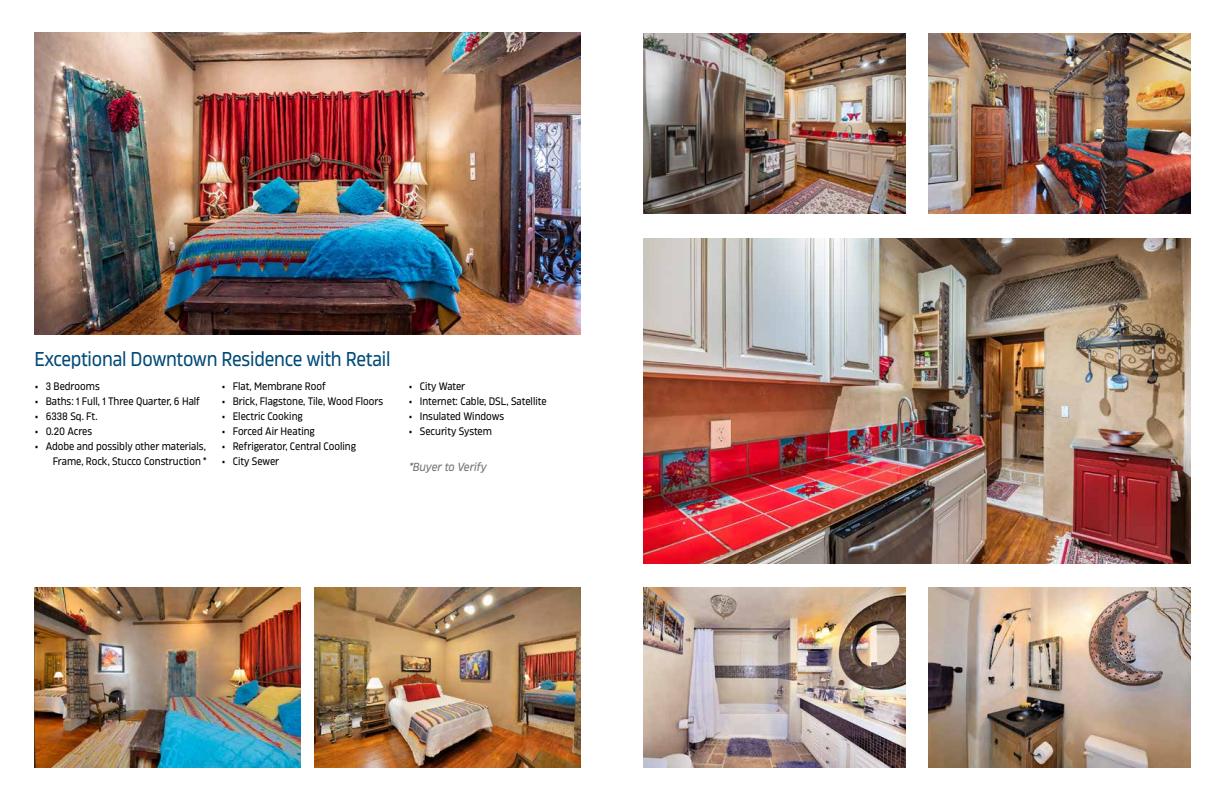
<style>
.page{position:relative;width:1224px;height:792px;background:#fff}
.page>*{position:absolute;margin:0;border:0;box-sizing:border-box;transform-origin:0 0}
.t1{font:20px "Karibu";letter-spacing:-.01em;color:#004a78;scale:.93 1}
.t2{font:italic 11.8px "Karibu";letter-spacing:-.005em;color:#6f7073;scale:.95 1}
.t3{font:10.9px/15px "Karibu";color:#000;text-align:right;scale:.93 1}
</style>
<div class="page">
<img style="left:644px;top:33px;width:262px;height:180px">
<img style="left:644px;top:239px;width:547px;height:324px">
<img style="left:929px;top:33px;width:262px;height:180px">
<img style="left:644px;top:587px;width:262px;height:181px">
<img style="left:929px;top:587px;width:262px;height:181px">
<img style="left:34px;top:33px;width:547px;height:301px">
<img style="left:34px;top:587px;width:266px;height:181px">
<img style="left:314px;top:587px;width:267px;height:181px">
<h1 class="t1" style="left:34px;top:347px;width:385px">Exceptional Downtown Residence with Retail</h1>
<p class="t3" style="left:35px;top:379px;width:71px">• 3 Bedrooms</p>
<p class="t3" style="left:35px;top:394px;width:179px">• Baths: 1 Full, 1 Three Quarter, 6 Half</p>
<p class="t3" style="left:35px;top:409px;width:69px">• 6338 Sq. Ft.</p>
<p class="t3" style="left:35px;top:424px;width:63px">• 0.20 Acres</p>
<p class="t3" style="left:35px;top:439px;width:187px">• Adobe and possibly other materials,<br>Frame, Rock, Stucco Construction *</p>
<p class="t3" style="left:222px;top:379px;width:113px">• Flat, Membrane Roof</p>
<p class="t3" style="left:222px;top:394px;width:175px">• Brick, Flagstone, Tile, Wood Floors</p>
<p class="t3" style="left:222px;top:409px;width:89px">• Electric Cooking</p>
<p class="t3" style="left:222px;top:424px;width:102px">• Forced Air Heating</p>
<p class="t3" style="left:222px;top:439px;width:146px">• Refrigerator, Central Cooling</p>
<p class="t3" style="left:222px;top:454px;width:63px">• City Sewer</p>
<p class="t3" style="left:409px;top:379px;width:62px">• City Water</p>
<p class="t3" style="left:409px;top:394px;width:150px">• Internet: Cable, DSL, Satellite</p>
<p class="t3" style="left:409px;top:409px;width:104px">• Insulated Windows</p>
<p class="t3" style="left:409px;top:424px;width:91px">• Security System</p>
<p class="t2" style="left:409px;top:460px;width:84px">*Buyer to Verify</p>
</div>
